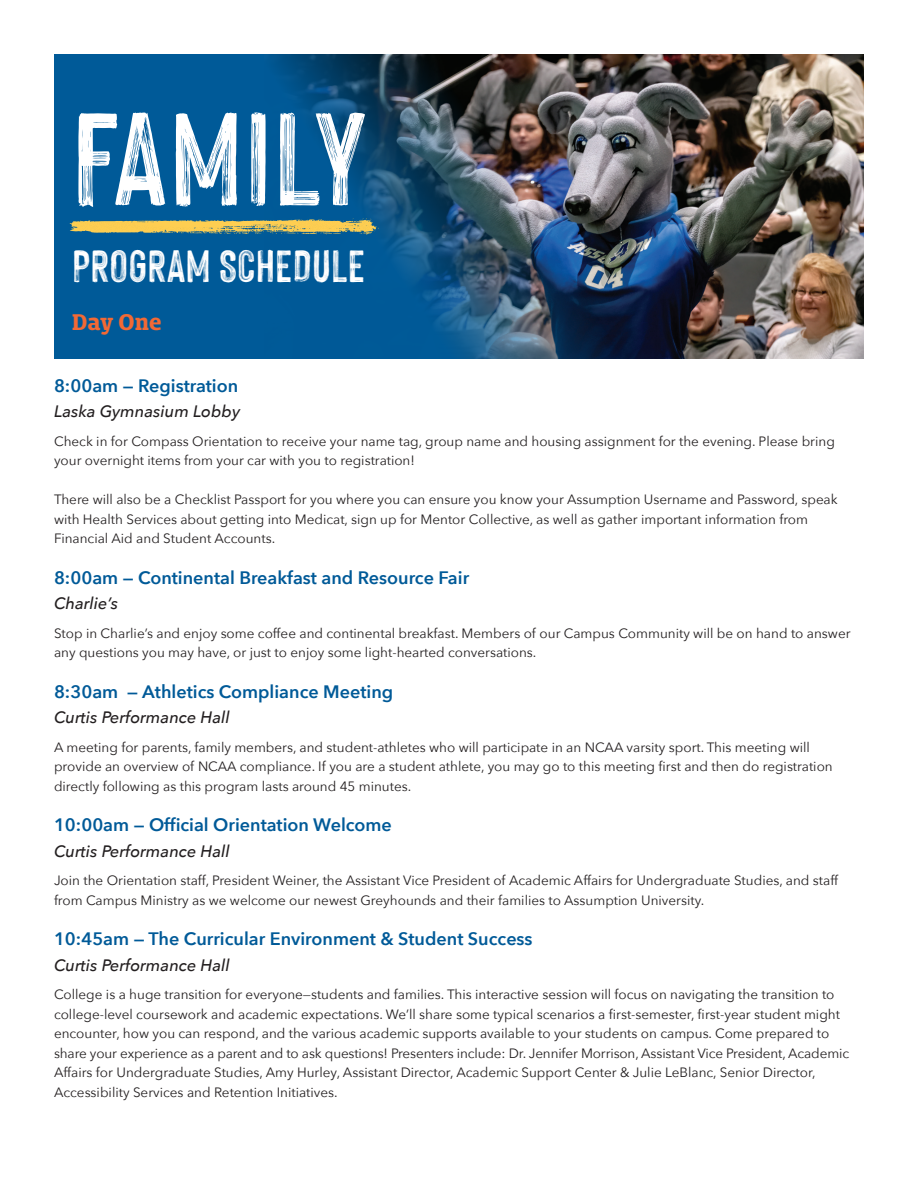
<style>
.page{position:relative;width:918px;height:1188px;background:#fff}
.page>*{position:absolute;margin:0;border:0;box-sizing:border-box;transform-origin:0 0}
.t1{font:700 144px "Hackney";letter-spacing:.01em;color:#fff}
.t2{font:700 49.5px "Hackney";color:#fff}
.t3{font:700 21px "Bommer Slab";letter-spacing:.01em;color:#f26935}
.t4{font:600 18px "Avenir Next";color:#005a98}
.t5{font:italic 500 16.5px "Avenir Next";color:#231f20}
.t6{font:13.5px/19.5px "Avenir Next";color:#231f20}
</style>
<div class="page">
<div style="left:54px;top:54px;width:810px;height:304px;background:#005a98"></div>
<img style="left:271px;top:54px;width:593px;height:304px">
<img style="left:69px;top:209px;width:314px;height:35px">
<h1 class="t1" style="left:72px;top:80px;width:296px">FAMILY</h1>
<h2 class="t2" style="left:72px;top:239px;width:295px">PROGRAM SCHEDULE</h2>
<h3 class="t3" style="left:72px;top:306px;width:91px">Day One</h3>
<h3 class="t4" style="left:54px;top:370px;width:186px">8:00am — Registration</h3>
<p class="t5" style="left:54px;top:398px;width:188px">Laska Gymnasium Lobby</p>
<p class="t6" style="left:54px;top:431px;width:782px">Check in for Compass Orientation to receive your name tag, group name and housing assignment for the evening. Please bring your overnight items from your car with you to registration!</p>
<p class="t6" style="left:54px;top:489px;width:785px">There will also be a Checklist Passport for you where you can ensure you know your Assumption Username and Password, speak with Health Services about getting into Medicat, sign up for Mentor Collective, as well as gather important information from<br>Financial Aid and Student Accounts.</p>
<h3 class="t4" style="left:54px;top:562px;width:417px">8:00am — Continental Breakfast and Resource Fair</h3>
<p class="t5" style="left:54px;top:590px;width:66px">Charlie’s</p>
<p class="t6" style="left:54px;top:623px;width:798px">Stop in Charlie’s and enjoy some coffee and continental breakfast. Members of our Campus Community will be on hand to answer any questions you may have, or just to enjoy some light-hearted conversations.</p>
<h3 class="t4" style="left:54px;top:676px;width:341px">8:30am — Athletics Compliance Meeting</h3>
<p class="t5" style="left:54px;top:704px;width:177px">Curtis Performance Hall</p>
<p class="t6" style="left:54px;top:737px;width:780px">A meeting for parents, family members, and student-athletes who will participate in an NCAA varsity sport. This meeting will provide an overview of NCAA compliance. If you are a student athlete, you may go to this meeting first and then do registration directly following as this program lasts around 45 minutes.</p>
<h3 class="t4" style="left:54px;top:810px;width:339px">10:00am — Official Orientation Welcome</h3>
<p class="t5" style="left:54px;top:837px;width:177px">Curtis Performance Hall</p>
<p class="t6" style="left:54px;top:870px;width:786px">Join the Orientation staff, President Weiner, the Assistant Vice President of Academic Affairs for Undergraduate Studies, and staff from Campus Ministry as we welcome our newest Greyhounds and their families to Assumption University.</p>
<h3 class="t4" style="left:54px;top:924px;width:480px">10:45am — The Curricular Environment &amp; Student Success</h3>
<p class="t5" style="left:54px;top:951px;width:177px">Curtis Performance Hall</p>
<p class="t6" style="left:54px;top:984px;width:797px">College is a huge transition for everyone—students and families. This interactive session will focus on navigating the transition to college-level coursework and academic expectations. We’ll share some typical scenarios a first-semester, first-year student might encounter, how you can respond, and the various academic supports available to your students on campus. Come prepared to share your experience as a parent and to ask questions! Presenters include: Dr. Jennifer Morrison, Assistant Vice President, Academic Affairs for Undergraduate Studies, Amy Hurley, Assistant Director, Academic Support Center &amp; Julie LeBlanc, Senior Director, Accessibility Services and Retention Initiatives.</p>
</div>
